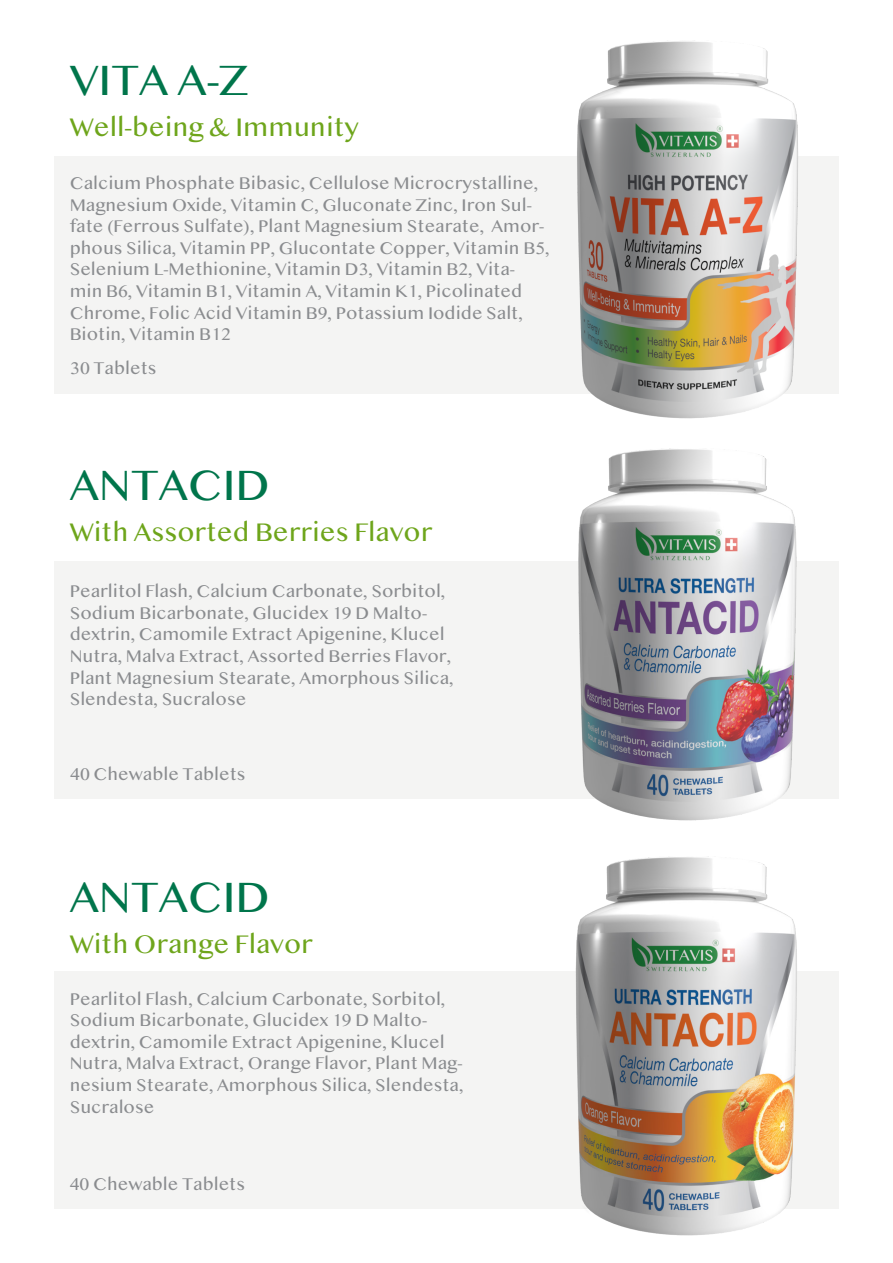
<style>
.page{position:relative;width:893px;height:1263px;background:#fff}
.page>*{position:absolute;margin:0;border:0;box-sizing:border-box;transform-origin:0 0}
.t1{font:45px "Myanmar MN";color:#00754b}
.t2{font:27px "Myanmar MN";color:#6ea51b}
.t3{font:18px/21.6px "Myanmar MN";color:#8a8c8f}
</style>
<div class="page">
<div style="left:54px;top:156px;width:784px;height:237px;background:#f4f4f3"></div>
<div style="left:54px;top:561px;width:784px;height:237px;background:#f4f4f3"></div>
<div style="left:54px;top:971px;width:784px;height:238px;background:#f4f4f3"></div>
<img style="left:519px;top:40px;width:320px;height:379px">
<img style="left:508px;top:448px;width:331px;height:373px">
<img style="left:575px;top:856px;width:264px;height:380px">
<p class="t1" style="left:70px;top:54px;width:180px">VITA A-Z</p>
<p class="t2" style="left:70px;top:111px;width:291px">Well-being &amp; Immunity</p>
<p class="t3" style="left:70px;top:172px;width:481px">Calcium Phosphate Bibasic, Cellulose Microcrystalline, Magnesium Oxide, Vitamin C, Gluconate Zinc, Iron Sul&shy;fate (Ferrous Sulfate), Plant Magnesium Stearate, Amor&shy;phous Silica, Vitamin PP, Glucontate Copper, Vitamin B5, Selenium L-Methionine, Vitamin D3, Vitamin B2, Vita&shy;min B6, Vitamin B1, Vitamin A, Vitamin K1, Picolinated Chrome, Folic Acid Vitamin B9, Potassium Iodide Salt, Biotin, Vitamin B12</p>
<p class="t3" style="left:70px;top:357px;width:88px">30 Tablets</p>
<p class="t1" style="left:70px;top:458px;width:202px">ANTACID</p>
<p class="t2" style="left:70px;top:516px;width:364px">With Assorted Berries Flavor</p>
<p class="t3" style="left:70px;top:580px;width:385px">Pearlitol Flash, Calcium Carbonate, Sorbitol, Sodium Bicarbonate, Glucidex 19 D Malto&shy;dextrin, Camomile Extract Apigenine, Klucel Nutra, Malva Extract, Assorted Berries Flavor, Plant Magnesium Stearate, Amorphous Silica, Slendesta, Sucralose</p>
<p class="t3" style="left:70px;top:763px;width:177px">40 Chewable Tablets</p>
<p class="t1" style="left:70px;top:870px;width:202px">ANTACID</p>
<p class="t2" style="left:70px;top:927px;width:245px">With Orange Flavor</p>
<p class="t3" style="left:70px;top:988px;width:395px">Pearlitol Flash, Calcium Carbonate, Sorbitol, Sodium Bicarbonate, Glucidex 19 D Malto&shy;dextrin, Camomile Extract Apigenine, Klucel Nutra, Malva Extract, Orange Flavor, Plant Mag&shy;nesium Stearate, Amorphous Silica, Slendesta, Sucralose</p>
<p class="t3" style="left:70px;top:1173px;width:177px">40 Chewable Tablets</p>
</div>
